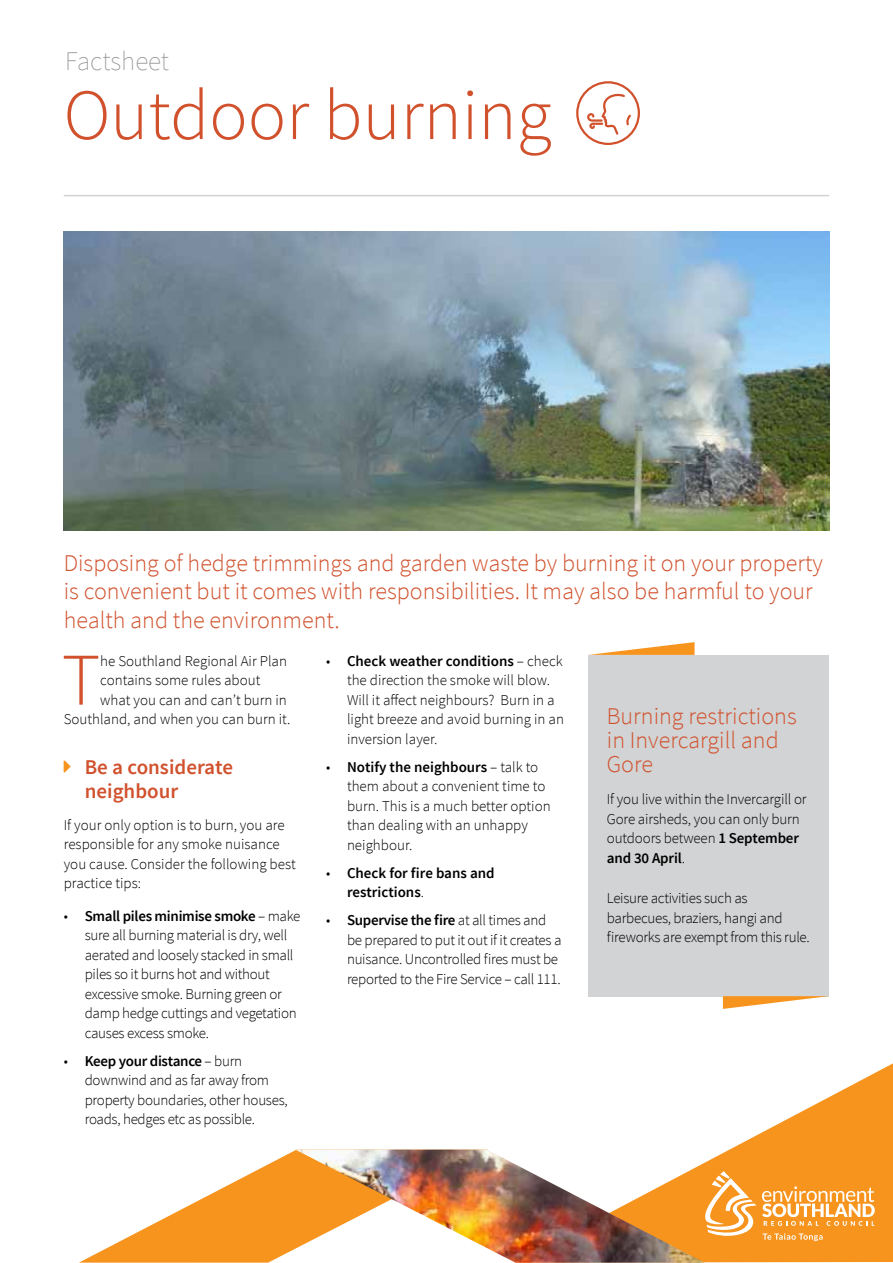
<style>
.page{position:relative;width:893px;height:1263px;background:#fff}
.page>*{position:absolute;margin:0;border:0;box-sizing:border-box;transform-origin:0 0}
.t1{font:300 74.25px "Source Sans Pro";color:#d1512d}
.t2{font:300 72px "Source Sans Pro";color:#d1512d}
.t3{font:200 27px "Source Sans Pro";color:#939598}
.t4{font:300 24px/28.5px "Source Sans Pro";color:#d1512d}
.t5{font:600 21px/24px "Source Sans Pro";color:#d1512d}
.t6{font:300 15px/19.5px "Source Sans Pro";letter-spacing:-.01em;color:#000}
.t7{font:600 15px/19.5px "Source Sans Pro";color:#000}
.s1{font-weight:600}
.s2{font-weight:300}
</style>
<div class="page">
<svg style="left:705px;top:1063px;width:188px;height:199px;fill:#f7941e"></svg>
<svg style="left:705px;top:1171px;width:51px;height:67px"></svg>
<svg style="left:763px;top:1233px;width:60px;height:8px"></svg>
<svg style="left:762px;top:1186px;width:113px;height:40px"></svg>
<svg style="left:80px;top:1150px;width:215px;height:112px"></svg>
<img style="left:295px;top:1150px;width:410px;height:112px">
<hr style="left:64px;top:195px;width:765px;height:1px;background:#d1d3d4">
<img style="left:64px;top:232px;width:765px;height:298px">
<div style="left:588px;top:655px;width:241px;height:341px;background:#d1d3d4"></div>
<svg style="left:589px;top:642px;width:105px;height:13px"></svg>
<svg style="left:723px;top:996px;width:106px;height:13px"></svg>
<svg style="left:576px;top:81px;width:64px;height:64px"></svg>
<h3 class="t3" style="left:65px;top:45px;width:105px">Factsheet</h3>
<h2 class="t2" style="left:64px;top:71px;width:489px">Outdoor burning</h2>
<h3 class="t4" style="left:64px;top:549px;width:761px">Disposing of hedge trimmings and garden waste by burning it on your property is convenient but it comes with responsibilities. It may also be harmful to your health and the environment.</h3>
<h1 class="t1" style="left:62px;top:635px;width:40px">T</h1>
<p class="t6" style="left:100px;top:651px;width:188px">he Southland Regional Air Plan</p>
<p class="t6" style="left:347px;top:651px;width:218px;text-indent:-21px">• <span class="s1">Check weather conditions</span> – check the direction the smoke will blow.<br>Will it affect neighbours? Burn in a light breeze and avoid burning in an inversion layer.</p>
<p class="t6" style="left:347px;top:757px;width:205px;text-indent:-21px">• <span class="s1">Notify the neighbours</span> – talk to them about a convenient time to burn. This is a much better option than dealing with an unhappy neighbour.</p>
<p class="t7" style="left:347px;top:863px;width:149px;text-indent:-21px"><span class="s2">•</span> Check for fire bans and restrictions<span class="s2">.</span></p>
<p class="t6" style="left:347px;top:910px;width:216px;text-indent:-21px">• <span class="s1">Supervise the fire</span> at all times and be prepared to put it out if it creates a nuisance. Uncontrolled fires must be reported to the Fire Service – call 111.</p>
<p class="t6" style="left:100px;top:670px;width:162px">contains some rules about</p>
<p class="t6" style="left:100px;top:690px;width:188px">what you can and can’t burn in</p>
<p class="t6" style="left:64px;top:709px;width:228px">Southland, and when you can burn it.</p>
<h3 class="t5" style="left:85px;top:755px;width:150px">Be a considerate neighbour</h3>
<p class="t6" style="left:64px;top:815px;width:234px">If your only option is to burn, you are responsible for any smoke nuisance you cause. Consider the following best practice tips:</p>
<p class="t6" style="left:85px;top:906px;width:217px;text-indent:-21px">• <span class="s1">Small piles minimise smoke</span> – make sure all burning material is dry, well aerated and loosely stacked in small piles so it burns hot and without excessive smoke. Burning green or damp hedge cuttings and vegetation causes excess smoke.</p>
<p class="t6" style="left:85px;top:1051px;width:204px;text-indent:-21px">• <span class="s1">Keep your distance</span> – burn downwind and as far away from property boundaries, other houses, roads, hedges etc as possible.</p>
<h3 class="t4" style="left:607px;top:704px;width:191px;line-height:24px">Burning restrictions in Invercargill and<br>Gore</h3>
<p class="t6" style="left:607px;top:789px;width:201px">If you live within the Invercargill or<br>Gore airsheds, you can only burn outdoors between <span class="s1">1 September and 30 April</span>.</p>
<p class="t6" style="left:607px;top:889px;width:204px">Leisure activities such as barbecues, braziers, hangi and fireworks are exempt from this rule.</p>
</div>
